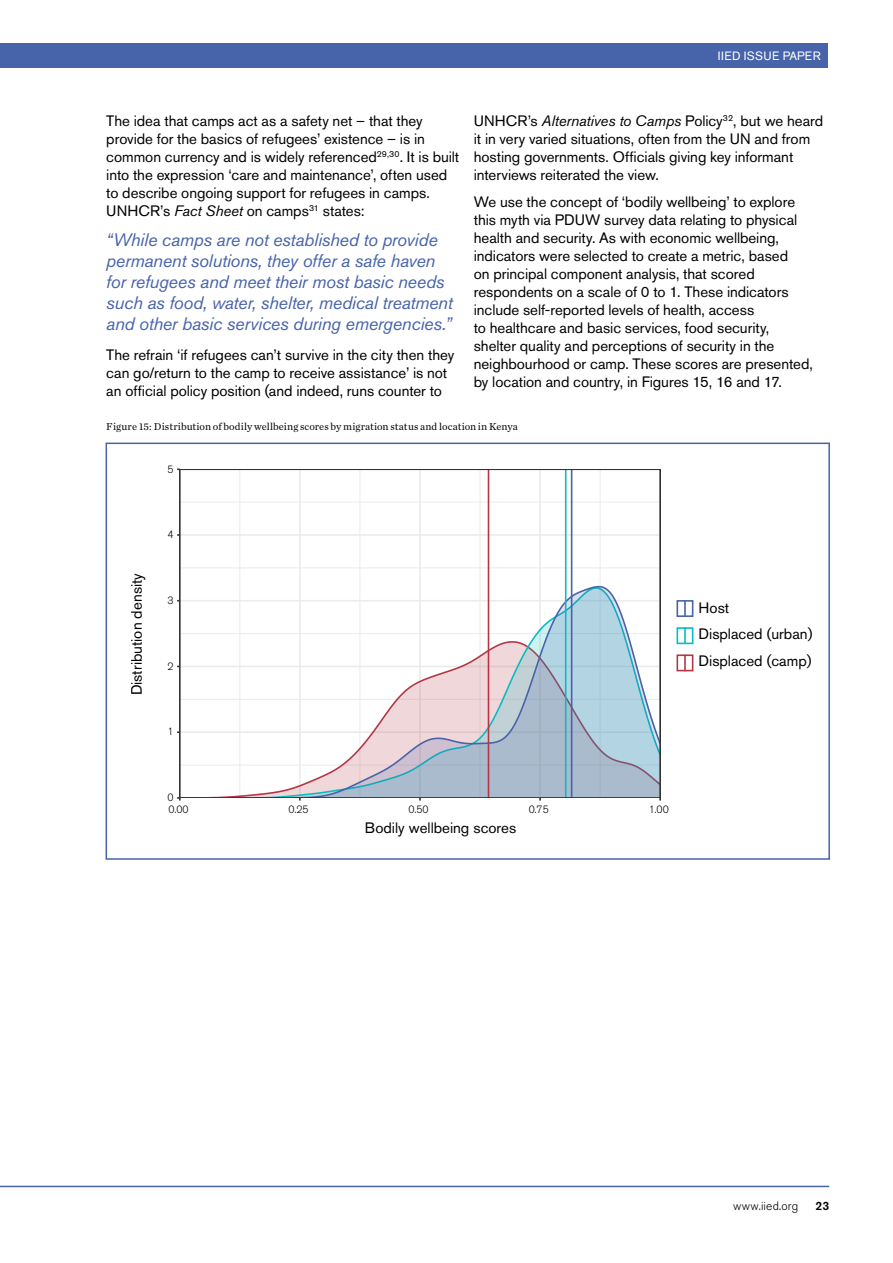
<style>
.page{position:relative;width:893px;height:1263px;background:#fff}
.page>*{position:absolute;margin:0;border:0;box-sizing:border-box;transform-origin:0 0}
.IIED_IP_Quote{font:italic 18px/21px "Akzidenz Grotesk BE";letter-spacing:-.015em;color:#4763a9}
.IIED_IP_Body_copy{font:15px/18px "Akzidenz Grotesk BE";color:#000}
.t1{font:12px "Akzidenz Grotesk BE";letter-spacing:.02em;color:#fff}
.t2{font:300 12px "Akzidenz Grotesk BE";letter-spacing:.015em;color:#000}
.t3{font:500 12px "Akzidenz Grotesk BE";color:#000}
.IIED_IP_Figure_title{font:10.5px "Chronicle Text G1";letter-spacing:.01em;color:#000}
.t4{font:300 10.5px "Akzidenz Grotesk BE";color:#000}
.s1{font-style:italic}
</style>
<div class="page">
<div style="left:0;top:43px;width:828px;height:24px;background:#4763a9"></div>
<hr style="left:0;top:1186px;width:829px;height:1px;background:#4763a9">
<hr style="left:180px;top:567px;width:480px;height:1px;background:#ebebeb">
<hr style="left:180px;top:502px;width:480px;height:1px;background:#ebebeb">
<hr style="left:239px;top:469px;width:1px;height:329px;background:#ebebeb">
<hr style="left:360px;top:469px;width:1px;height:329px;background:#ebebeb">
<hr style="left:480px;top:469px;width:1px;height:329px;background:#ebebeb">
<hr style="left:600px;top:469px;width:1px;height:329px;background:#ebebeb">
<hr style="left:180px;top:534px;width:480px;height:2px;background:#ebebeb">
<hr style="left:299px;top:469px;width:2px;height:329px;background:#ebebeb">
<hr style="left:419px;top:469px;width:2px;height:329px;background:#ebebeb">
<hr style="left:539px;top:469px;width:2px;height:329px;background:#ebebeb">
<svg style="left:183px;top:585px;width:474px;height:210px"></svg>
<hr style="left:488px;top:469px;width:1px;height:329px;background:#b53547">
<hr style="left:565px;top:469px;width:1px;height:329px;background:#08bcc1">
<hr style="left:571px;top:469px;width:1px;height:329px;background:#4763a9">
<div style="left:180px;top:469px;width:480px;height:329px;border:2px solid #343333"></div>
<div style="left:676px;top:600px;width:17px;height:17px;border:2px solid #4763a9"></div>
<svg style="left:684px;top:600px;width:2px;height:17px"></svg>
<div style="left:676px;top:627px;width:17px;height:17px;border:2px solid #08bcc1"></div>
<svg style="left:684px;top:627px;width:2px;height:17px"></svg>
<div style="left:676px;top:654px;width:17px;height:17px;border:2px solid #b53547"></div>
<svg style="left:684px;top:655px;width:2px;height:16px"></svg>
<div style="left:106px;top:443px;width:724px;height:417px;border:2px solid #4763a9"></div>
<p class="t1" style="left:718px;top:48px;width:104px">IIED ISSUE PAPER</p>
<p class="IIED_IP_Body_copy" style="left:474px;top:112px;width:351px">UNHCR’s <span class="s1">Alternatives to Camps</span> Policy<sup>32</sup>, but we heard it in very varied situations, often from the UN and from hosting governments. Officials giving key informant interviews reiterated the view.</p>
<p class="IIED_IP_Body_copy" style="left:474px;top:193px;width:341px">We use the concept of ‘bodily wellbeing’ to explore this myth via PDUW survey data relating to physical health and security. As with economic wellbeing, indicators were selected to create a metric, based<br>on principal component analysis, that scored respondents on a scale of 0 to 1. These indicators include self-reported levels of health, access<br>to healthcare and basic services, food security, shelter quality and perceptions of security in the neighbourhood or camp. These scores are presented, by location and country, in Figures 15, 16 and 17.</p>
<p class="IIED_IP_Figure_title" style="left:106px;top:418px;width:413px">Figure 15: Distribution of bodily wellbeing scores by migration status and location in Kenya</p>
<p class="IIED_IP_Body_copy" style="left:106px;top:112px;width:354px">The idea that camps act as a safety net – that they provide for the basics of refugees’ existence – is in common currency and is widely referenced<sup>29,30</sup>. It is built into the expression ‘care and maintenance’, often used to describe ongoing support for refugees in camps.<br>UNHCR’s <span class="s1">Fact Sheet</span> on camps<sup>31</sup> states:</p>
<p class="IIED_IP_Quote" style="left:106px;top:229px;width:348px">“While camps are not established to provide permanent solutions, they offer a safe haven for refugees and meet their most basic needs such as food, water, shelter, medical treatment and other basic services during emergencies.”</p>
<p class="IIED_IP_Body_copy" style="left:106px;top:346px;width:349px">The refrain ‘if refugees can’t survive in the city then they can go/return to the camp to receive assistance’ is not an official policy position (and indeed, runs counter to</p>
<p class="t4" style="left:167px;top:463px;width:8px">5</p>
<p class="IIED_IP_Body_copy" style="left:128px;top:695px;width:124px;rotate:-90deg">Distribution density</p>
<p class="t4" style="left:167px;top:529px;width:8px">4</p>
<p class="t4" style="left:167px;top:594px;width:8px">3</p>
<p class="t4" style="left:167px;top:660px;width:8px">2</p>
<p class="t4" style="left:167px;top:726px;width:8px">1</p>
<p class="t4" style="left:167px;top:791px;width:8px">0</p>
<p class="t4" style="left:169px;top:804px;width:22px">0.00</p>
<p class="t4" style="left:289px;top:804px;width:22px">0.25</p>
<p class="t4" style="left:409px;top:804px;width:22px">0.50</p>
<p class="t4" style="left:529px;top:804px;width:22px">0.75</p>
<p class="t4" style="left:649px;top:804px;width:22px">1.00</p>
<p class="IIED_IP_Body_copy" style="left:365px;top:819px;width:153px">Bodily wellbeing scores</p>
<p class="IIED_IP_Body_copy" style="left:699px;top:595px;width:115px;line-height:25.7px">Host<br>Displaced (urban)</p>
<p class="IIED_IP_Body_copy" style="left:699px;top:652px;width:114px">Displaced (camp)</p>
<p class="t2" style="left:733px;top:1199px;width:67px">www.iied.org</p>
<p class="t3" style="left:816px;top:1199px;width:15px">23</p>
</div>
